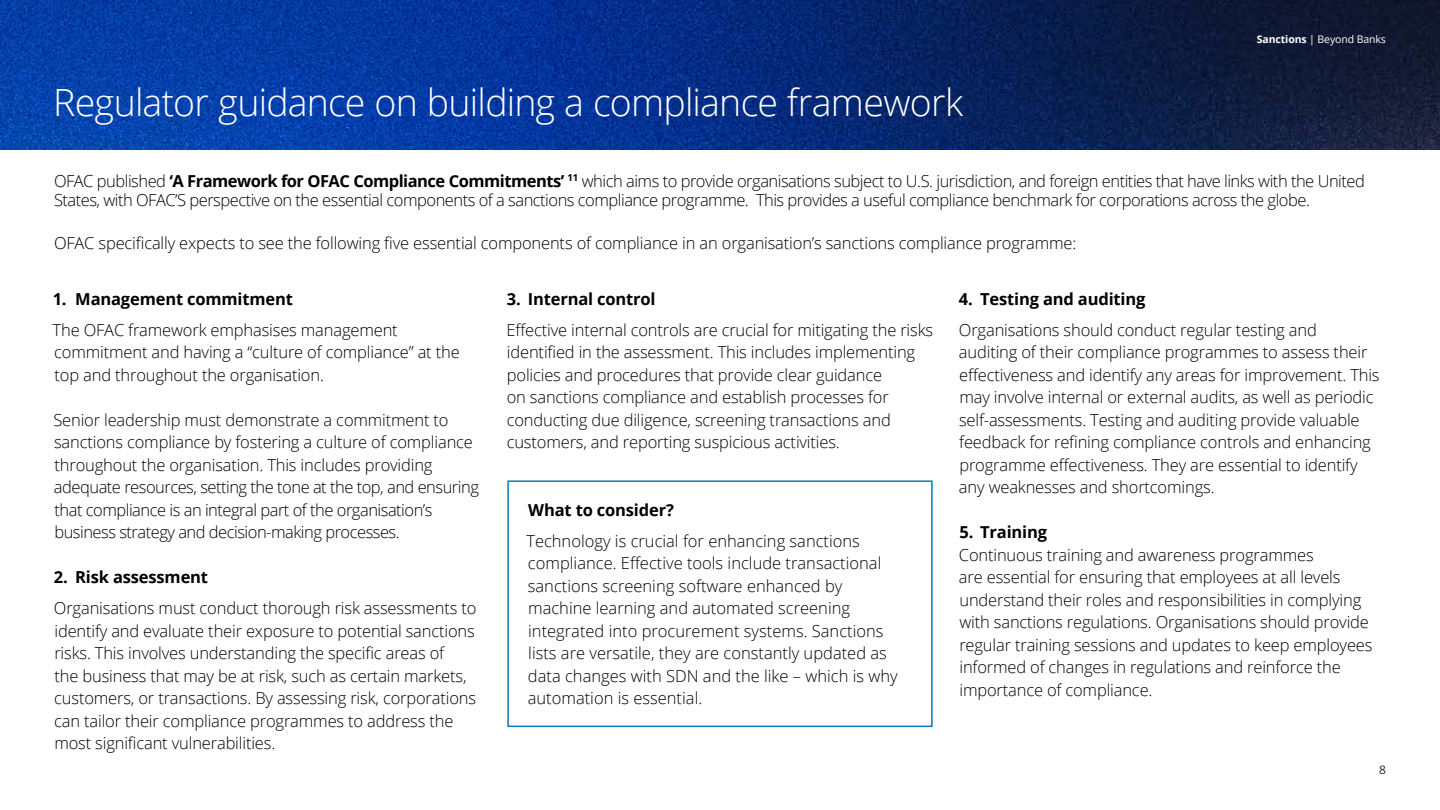
<style>
.page{position:relative;width:1440px;height:810px;background:#fff}
.page>*{position:absolute;margin:0;border:0;box-sizing:border-box;transform-origin:0 0}
.t1{font:300 37.5px "Open Sans";letter-spacing:-.02em;color:#fff}
.t2{font:300 16.5px/22.5px "Open Sans";letter-spacing:-.01em;color:#000}
.t3{font:300 16.5px/19.8px "Open Sans";letter-spacing:-.03em;color:#000}
.t4{font:700 16.5px "Open Sans";letter-spacing:-.01em;color:#000}
.t5{font:300 13.5px "Calibri";color:#000}
.t6{font:10.5px "Open Sans";letter-spacing:-.01em;color:#fff}
.s1{font-weight:700}
</style>
<div class="page">
<svg style="left:0;top:0;width:1440px;height:150px;background:#072d7a"></svg>
<div style="left:507px;top:480px;width:425px;height:247px;border:2px solid #007db6"></div>
<h1 class="t1" style="left:53px;top:76px;width:911px">Regulator guidance on building a compliance framework</h1>
<p class="t6" style="left:1256px;top:32px;width:131px"><span class="s1">Sanctions</span> | Beyond Banks</p>
<p class="t3" style="left:54px;top:170px;width:1312px">OFAC published <span class="s1">‘A Framework for OFAC Compliance Commitments’</span> <sup>11</sup> which aims to provide organisations subject to U.S. jurisdiction, and foreign entities that have links with the United<br>States, with OFAC’S perspective on the essential components of a sanctions compliance programme. This provides a useful compliance benchmark for corporations across the globe.</p>
<p class="t2" style="left:54px;top:231px;width:1024px">OFAC specifically expects to see the following five essential components of compliance in an organisation’s sanctions compliance programme:</p>
<p class="t4" style="left:53px;top:287px;width:242px">1. Management commitment</p>
<p class="t2" style="left:53px;top:318px;width:409px">The OFAC framework emphasises management commitment and having a “culture of compliance” at the top and throughout the organisation.</p>
<p class="t2" style="left:53px;top:408px;width:427px">Senior leadership must demonstrate a commitment to sanctions compliance by fostering a culture of compliance throughout the organisation. This includes providing adequate resources, setting the tone at the top, and ensuring that compliance is an integral part of the organisation’s business strategy and decision-making processes.</p>
<p class="t4" style="left:54px;top:566px;width:156px">2. Risk assessment</p>
<p class="t2" style="left:54px;top:597px;width:424px">Organisations must conduct thorough risk assessments to identify and evaluate their exposure to potential sanctions risks. This involves understanding the specific areas of<br>the business that may be at risk, such as certain markets, customers, or transactions. By assessing risk, corporations can tailor their compliance programmes to address the most significant vulnerabilities.</p>
<p class="t4" style="left:507px;top:287px;width:150px">3. Internal control</p>
<p class="t2" style="left:507px;top:318px;width:428px">Effective internal controls are crucial for mitigating the risks identified in the assessment. This includes implementing policies and procedures that provide clear guidance<br>on sanctions compliance and establish processes for conducting due diligence, screening transactions and customers, and reporting suspicious activities.</p>
<p class="t4" style="left:528px;top:498px;width:147px">What to consider?</p>
<p class="t2" style="left:526px;top:529px;width:373px">Technology is crucial for enhancing sanctions compliance. Effective tools include transactional sanctions screening software enhanced by machine learning and automated screening integrated into procurement systems. Sanctions lists are versatile, they are constantly updated as data changes with SDN and the like – which is why automation is essential.</p>
<p class="t4" style="left:959px;top:287px;width:188px">4. Testing and auditing</p>
<p class="t2" style="left:959px;top:318px;width:422px">Organisations should conduct regular testing and<br>auditing of their compliance programmes to assess their effectiveness and identify any areas for improvement. This may involve internal or external audits, as well as periodic self-assessments. Testing and auditing provide valuable feedback for refining compliance controls and enhancing programme effectiveness. They are essential to identify any weaknesses and shortcomings.</p>
<p class="t4" style="left:959px;top:521px;width:89px">5. Training</p>
<p class="t2" style="left:959px;top:543px;width:415px">Continuous training and awareness programmes<br>are essential for ensuring that employees at all levels understand their roles and responsibilities in complying with sanctions regulations. Organisations should provide regular training sessions and updates to keep employees informed of changes in regulations and reinforce the importance of compliance.</p>
<p class="t5" style="left:1379px;top:761px;width:8px">8</p>
</div>
